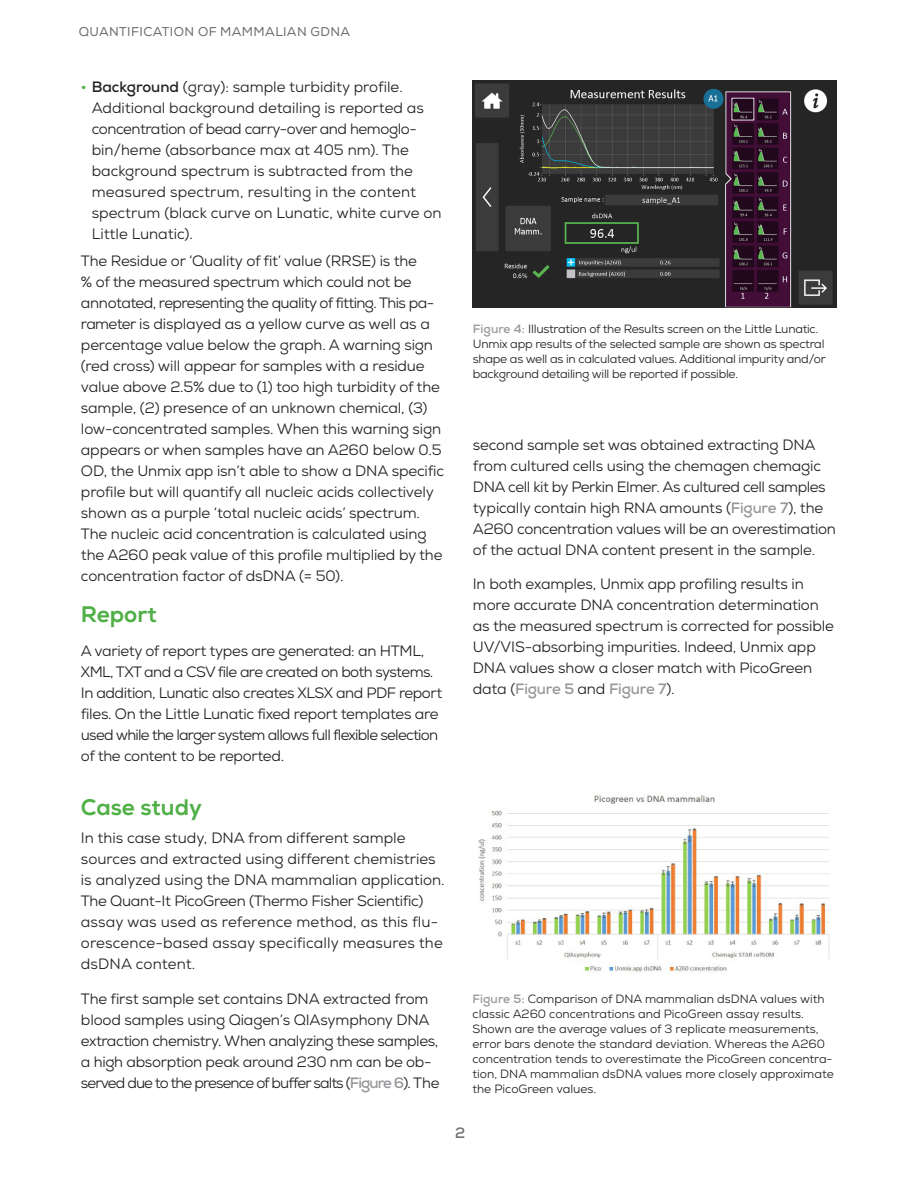
<style>
.page{position:relative;width:918px;height:1188px;background:#fff}
.page>*{position:absolute;margin:0;border:0;box-sizing:border-box;transform-origin:0 0}
.header_1{font:22.5px "Nexa X Bold";color:#50af47}
.body{font:22.5px "Nexa X Bold";color:#50af47}
.body-2{font:15px/21px "Nexa";letter-spacing:-.01em;color:#231f20}
.body-3{font:15px/21px "Nexa";letter-spacing:-.03em;color:#231f20}
.t1{font:700 15px "Nexa";color:#6c6d70}
.t2{font:12.75px "Nexa";letter-spacing:.03em;color:#6c6d70}
.t3{font:12px/15px "Nexa";letter-spacing:-.005em;color:#231f20}
.s1{font-weight:700;color:#50af47}
.s2{font-weight:700}
.s3{font-weight:700;color:#95979a}
</style>
<div class="page">
<img style="left:472px;top:80px;width:364px;height:227px">
<img style="left:478px;top:794px;width:352px;height:178px">
<p class="t2" style="left:79px;top:24px;width:273px">QUANTIFICATION OF MAMMALIAN GDNA</p>
<p class="body-2" style="left:92px;top:76px;width:351px;text-indent:-11px"><span class="s1">•</span> <span class="s2">Background</span> (gray): sample turbidity profile.<br>Additional background detailing is reported as concentration of bead carry-over and hemoglo&shy;bin/heme (absorbance max at 405 nm). The background spectrum is subtracted from the measured spectrum, resulting in the content spectrum (black curve on Lunatic, white curve on Little Lunatic).</p>
<p class="body-2" style="left:81px;top:251px;width:365px">The Residue or ‘Quality of fit’ value (RRSE) is the<br>% of the measured spectrum which could not be annotated, representing the quality of fitting. This pa&shy;rameter is displayed as a yellow curve as well as a percentage value below the graph. A warning sign (red cross) will appear for samples with a residue value above 2.5% due to (1) too high turbidity of the sample, (2) presence of an unknown chemical, (3) low-concentrated samples. When this warning sign appears or when samples have an A260 below 0.5<br>OD, the Unmix app isn’t able to show a DNA specific profile but will quantify all nucleic acids collectively shown as a purple ‘total nucleic acids’ spectrum.<br>The nucleic acid concentration is calculated using the A260 peak value of this profile multiplied by the concentration factor of dsDNA (= 50).</p>
<p class="body" style="left:81px;top:600px;width:77px">Report</p>
<p class="body-3" style="left:81px;top:641px;width:363px">A variety of report types are generated: an HTML, XML, TXT and a CSV file are created on both systems.<br>In addition, Lunatic also creates XLSX and PDF report files. On the Little Lunatic fixed report templates are used while the larger system allows full flexible selection of the content to be reported.</p>
<p class="header_1" style="left:81px;top:794px;width:122px">Case study</p>
<p class="body-2" style="left:81px;top:827px;width:365px">In this case study, DNA from different sample sources and extracted using different chemistries is analyzed using the DNA mammalian application.<br>The Quant-It PicoGreen (Thermo Fisher Scientific) assay was used as reference method, as this flu&shy;orescence-based assay specifically measures the dsDNA content.</p>
<p class="body-2" style="left:81px;top:988px;width:360px">The first sample set contains DNA extracted from blood samples using Qiagen’s QIAsymphony DNA extraction chemistry. When analyzing these samples, a high absorption peak around 230 nm can be ob&shy;served due to the presence of buffer salts (<span class="s3">Figure 6</span>). The</p>
<p class="t3" style="left:473px;top:321px;width:354px"><span class="s3">Figure 4:</span> Illustration of the Results screen on the Little Lunatic.<br>Unmix app results of the selected sample are shown as spectral shape as well as in calculated values. Additional impurity and/or background detailing will be reported if possible.</p>
<p class="body-2" style="left:473px;top:434px;width:365px">second sample set was obtained extracting DNA from cultured cells using the chemagen chemagic DNA cell kit by Perkin Elmer. As cultured cell samples typically contain high RNA amounts (<span class="s3">Figure 7</span>), the A260 concentration values will be an overestimation of the actual DNA content present in the sample.</p>
<p class="body-2" style="left:473px;top:574px;width:363px">In both examples, Unmix app profiling results in more accurate DNA concentration determination as the measured spectrum is corrected for possible UV/VIS-absorbing impurities. Indeed, Unmix app DNA values show a closer match with PicoGreen data (<span class="s3">Figure 5</span> and <span class="s3">Figure 7</span>).</p>
<p class="t3" style="left:472px;top:991px;width:363px"><span class="s3">Figure 5:</span> Comparison of DNA mammalian dsDNA values with classic A260 concentrations and PicoGreen assay results.<br>Shown are the average values of 3 replicate measurements, error bars denote the standard deviation. Whereas the A260 concentration tends to overestimate the PicoGreen concentra&shy;tion, DNA mammalian dsDNA values more closely approximate the PicoGreen values.</p>
<p class="t1" style="left:455px;top:1123px;width:12px">2</p>
</div>
